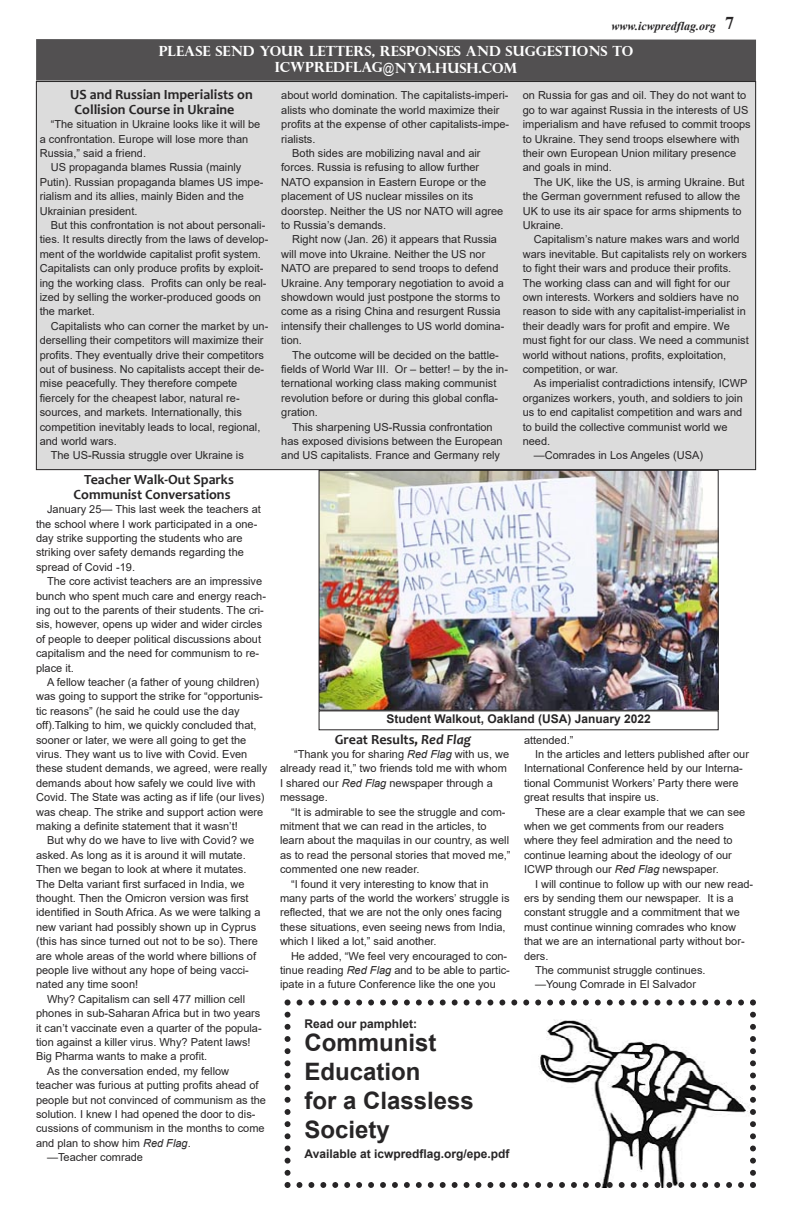
<style>
.page{position:relative;width:792px;height:1224px;background:#fff}
.page>*{position:absolute;margin:0;border:0;box-sizing:border-box;transform-origin:0 0}
.t1{font:700 24px/28.8px "Arial";color:#272526}
.t2{font:700 18px "Times New Roman";color:#272526}
.t3{font:700 14px/14.4px "Candara";color:#272526;text-align:right}
.t4{font:700 14px/16.8px "Perpetua Titling";color:#fff;text-align:center}
.t5{font:700 12px "Arial";color:#272526}
.t6{font:italic 700 12px "Times New Roman";color:#272526}
.t7{font:11px/14.4px "Arial";color:#272526}
.s1{font-style:italic}
</style>
<div class="page">
<div style="left:36px;top:39px;width:720px;height:42px;background:#525051"></div>
<div style="left:36px;top:82px;width:720px;height:388px;background:#dcdcdc"></div>
<img style="left:321px;top:472px;width:396px;height:237px">
<div style="left:319px;top:470px;width:400px;height:241px;border:1px solid #272526"></div>
<svg style="left:285px;top:1000px;width:471px;height:188px"></svg>
<p class="t6" style="left:612px;top:19px;width:106px">www.icwpredflag.org</p>
<p class="t2" style="left:725px;top:13px;width:10px">7</p>
<p class="t4" style="left:159px;top:44px;width:476px">PLEASE SEND YOUR LETTERS, RESPONSES AND SUGGESTIONS TO<br>ICWPREDFLAG@NYM.HUSH.COM</p>
<p class="t3" style="left:75px;top:89px;width:180px;text-align:left;text-indent:-4px">US and Russian Imperialists on<br>Collision Course in Ukraine</p>
<p class="t7" style="left:40px;top:117px;width:222px;text-indent:11px">“The situation in Ukraine looks like it will be a confrontation. Europe will lose more than<br>Russia,” said a friend.</p>
<p class="t7" style="left:40px;top:160px;width:225px;text-indent:11px">US propaganda blames Russia (mainly Putin). Russian propaganda blames US impe&shy;rialism and its allies, mainly Biden and the Ukrainian president.</p>
<p class="t7" style="left:40px;top:218px;width:230px;text-indent:11px">But this confrontation is not about personali&shy;ties. It results directly from the laws of develop&shy;ment of the worldwide capitalist profit system.<br>Capitalists can only produce profits by exploit&shy;ing the working class. Profits can only be real&shy;ized by selling the worker-produced goods on the market.</p>
<p class="t7" style="left:40px;top:319px;width:230px;text-indent:11px">Capitalists who can corner the market by un&shy;derselling their competitors will maximize their profits. They eventually drive their competitors out of business. No capitalists accept their de&shy;mise peacefully. They therefore compete fiercely for the cheapest labor, natural re&shy;sources, and markets. Internationally, this competition inevitably leads to local, regional, and world wars.</p>
<p class="t7" style="left:51px;top:448px;width:195px">The US-Russia struggle over Ukraine is</p>
<p class="t3" style="left:74px;top:474px;width:162px">Teacher Walk‐Out Sparks<br>Communist Conversations</p>
<p class="t7" style="left:36px;top:502px;width:226px;text-indent:11px">January 25— This last week the teachers at the school where I work participated in a one&shy;day strike supporting the students who are striking over safety demands regarding the spread of Covid -19.</p>
<p class="t7" style="left:36px;top:574px;width:231px;text-indent:11px">The core activist teachers are an impressive bunch who spent much care and energy reach&shy;ing out to the parents of their students. The cri&shy;sis, however, opens up wider and wider circles of people to deeper political discussions about capitalism and the need for communism to re&shy;place it.</p>
<p class="t7" style="left:36px;top:675px;width:233px;text-indent:11px">A fellow teacher (a father of young children) was going to support the strike for “opportunis&shy;tic reasons” (he said he could use the day off).Talking to him, we quickly concluded that, sooner or later, we were all going to get the virus. They want us to live with Covid. Even these student demands, we agreed, were really demands about how safely we could live with Covid. The State was acting as if life (our lives) was cheap. The strike and support action were making a definite statement that it wasn’t!</p>
<p class="t7" style="left:36px;top:833px;width:226px;text-indent:11px">But why do we have to live with Covid? we asked. As long as it is around it will mutate.<br>Then we began to look at where it mutates.<br>The Delta variant first surfaced in India, we thought. Then the Omicron version was first identified in South Africa. As we were talking a new variant had possibly shown up in Cyprus (this has since turned out not to be so). There are whole areas of the world where billions of people live without any hope of being vacci&shy;nated any time soon!</p>
<p class="t7" style="left:36px;top:992px;width:227px;text-indent:11px">Why? Capitalism can sell 477 million cell phones in sub-Saharan Africa but in two years it can’t vaccinate even a quarter of the popula&shy;tion against a killer virus. Why? Patent laws!<br>Big Pharma wants to make a profit.</p>
<p class="t7" style="left:36px;top:1064px;width:231px;text-indent:11px">As the conversation ended, my fellow teacher was furious at putting profits ahead of people but not convinced of communism as the solution. I knew I had opened the door to dis&shy;cussions of communism in the months to come and plan to show him <span class="s1">Red Flag</span>.</p>
<p class="t7" style="left:47px;top:1150px;width:97px">—Teacher comrade</p>
<p class="t7" style="left:281px;top:88px;width:230px">about world domination. The capitalists-imperi&shy;alists who dominate the world maximize their profits at the expense of other capitalists-impe&shy;rialists.</p>
<p class="t7" style="left:281px;top:146px;width:224px;text-indent:11px">Both sides are mobilizing naval and air forces. Russia is refusing to allow further NATO expansion in Eastern Europe or the placement of US nuclear missiles on its doorstep. Neither the US nor NATO will agree to Russia’s demands.</p>
<p class="t7" style="left:281px;top:232px;width:225px;text-indent:11px">Right now (Jan. 26) it appears that Russia will move into Ukraine. Neither the US nor NATO are prepared to send troops to defend Ukraine. Any temporary negotiation to avoid a showdown would just postpone the storms to come as a rising China and resurgent Russia intensify their challenges to US world domina&shy;tion.</p>
<p class="t7" style="left:281px;top:347px;width:228px;text-indent:11px">The outcome will be decided on the battle&shy;fields of World War III. Or – better! – by the in&shy;ternational working class making communist revolution before or during this global confla&shy;gration.</p>
<p class="t7" style="left:281px;top:419px;width:223px;text-align:center">This sharpening US-Russia confrontation<br>has exposed divisions between the European and US capitalists. France and Germany rely</p>
<p class="t7" style="left:523px;top:88px;width:230px">on Russia for gas and oil. They do not want to go to war against Russia in the interests of US imperialism and have refused to commit troops to Ukraine. They send troops elsewhere with their own European Union military presence and goals in mind.</p>
<p class="t7" style="left:523px;top:175px;width:223px;text-indent:11px">The UK, like the US, is arming Ukraine. But the German government refused to allow the UK to use its air space for arms shipments to Ukraine.</p>
<p class="t7" style="left:523px;top:232px;width:227px;text-indent:11px">Capitalism’s nature makes wars and world wars inevitable. But capitalists rely on workers to fight their wars and produce their profits.<br>The working class can and will fight for our own interests. Workers and soldiers have no reason to side with any capitalist-imperialist in their deadly wars for profit and empire. We must fight for our class. We need a communist world without nations, profits, exploitation, competition, or war.</p>
<p class="t7" style="left:523px;top:376px;width:226px;text-indent:11px">As imperialist contradictions intensify, ICWP organizes workers, youth, and soldiers to join us to end capitalist competition and wars and to build the collective communist world we need.</p>
<p class="t7" style="left:534px;top:448px;width:171px">—Comrades in Los Angeles (USA)</p>
<p class="t5" style="left:386px;top:713px;width:266px">Student Walkout, Oakland (USA) January 2022</p>
<p class="t3" style="left:335px;top:733px;width:138px">Great Results, <span class="s1">Red Flag</span></p>
<p class="t7" style="left:280px;top:747px;width:231px;text-indent:14px">“Thank you for sharing <span class="s1">Red Flag</span> with us, we already read it,” two friends told me with whom I shared our <span class="s1">Red Flag</span> newspaper through a message.</p>
<p class="t7" style="left:280px;top:805px;width:232px;text-indent:11px">“It is admirable to see the struggle and com&shy;mitment that we can read in the articles, to learn about the maquilas in our country, as well as to read the personal stories that moved me,” commented one new reader.</p>
<p class="t7" style="left:280px;top:877px;width:231px;text-indent:11px">“I found it very interesting to know that in many parts of the world the workers’ struggle is reflected, that we are not the only ones facing these situations, even seeing news from India, which I liked a lot,” said another.</p>
<p class="t7" style="left:280px;top:949px;width:231px;text-indent:11px">He added, “We feel very encouraged to con&shy;tinue reading <span class="s1">Red Flag</span> and to be able to partic&shy;ipate in a future Conference like the one you</p>
<p class="t5" style="left:305px;top:1017px;width:114px">Read our pamphlet:</p>
<p class="t1" style="left:305px;top:1029px;width:171px">Communist<br>Education<br>for a Classless<br>Society</p>
<p class="t5" style="left:305px;top:1147px;width:206px">Available at icwpredflag.org/epe.pdf</p>
<p class="t7" style="left:524px;top:733px;width:51px">attended.”</p>
<p class="t7" style="left:524px;top:747px;width:226px;text-indent:11px">In the articles and letters published after our International Conference held by our Interna&shy;tional Communist Workers’ Party there were great results that inspire us.</p>
<p class="t7" style="left:524px;top:805px;width:223px;text-indent:11px">These are a clear example that we can see when we get comments from our readers where they feel admiration and the need to continue learning about the ideology of our ICWP through our <span class="s1">Red Flag</span> newspaper.</p>
<p class="t7" style="left:524px;top:877px;width:231px;text-indent:11px">I will continue to follow up with our new read&shy;ers by sending them our newspaper. It is a constant struggle and a commitment that we must continue winning comrades who know that we are an international party without bor&shy;ders.</p>
<p class="t7" style="left:535px;top:963px;width:172px">The communist struggle continues.</p>
<p class="t7" style="left:535px;top:977px;width:162px">—Young Comrade in El Salvador</p>
</div>
